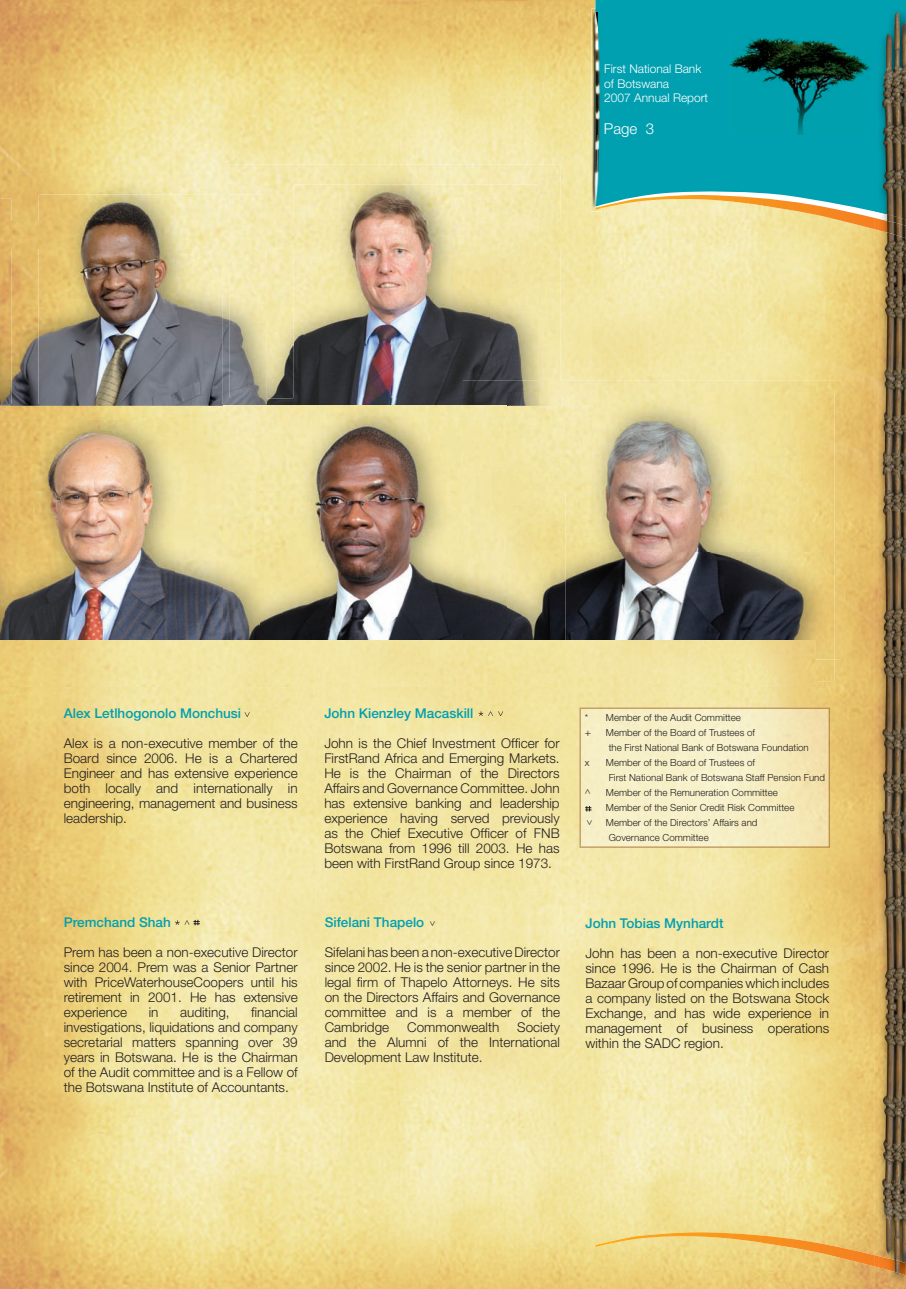
<style>
.page{position:relative;width:906px;height:1289px;background:#fff}
.page>*{position:absolute;margin:0;border:0;box-sizing:border-box;transform-origin:0 0}
.t1{font:300 15px "Helvetica Neue";color:#fff}
.t2{font:300 13.5px/15px "Helvetica Neue";color:#231f20;text-align:justify}
.t3{font:500 13.5px "Helvetica Neue";color:#00a0b0}
.t4{font:300 12px/14.4px "Helvetica Neue";color:#fff}
.t5{font:300 10.5px "Helvetica Neue";color:#231f20}
.t6{font:300 9.75px/15px "Helvetica Neue";color:#231f20}
</style>
<div class="page">
<img style="left:0;top:0;width:878px;height:1288px">
<img style="left:560px;top:220px;width:21px;height:28px">
<div style="left:595px;top:0;width:283px;height:187px;background:#00a0b0"></div>
<img style="left:729px;top:36px;width:142px;height:98px">
<img style="left:591px;top:9px;width:4px;height:202px">
<img style="left:595px;top:9px;width:7px;height:178px">
<img style="left:597px;top:13px;width:1px;height:121px">
<img style="left:579px;top:707px;width:251px;height:140px">
<svg style="left:585px;top:806px;width:6px;height:5px"></svg>
<svg style="left:244px;top:712px;width:6px;height:4px"></svg>
<svg style="left:478px;top:711px;width:25px;height:5px"></svg>
<svg style="left:175px;top:919px;width:25px;height:6px"></svg>
<img style="left:0;top:174px;width:229px;height:230px">
<img style="left:0;top:176px;width:38px;height:18px">
<img style="left:11px;top:220px;width:218px;height:28px">
<img style="left:0;top:199px;width:11px;height:205px">
<img style="left:229px;top:164px;width:331px;height:54px">
<img style="left:538px;top:218px;width:22px;height:180px">
<img style="left:229px;top:174px;width:65px;height:46px">
<svg style="left:222px;top:184px;width:7px;height:10px"></svg>
<img style="left:294px;top:184px;width:244px;height:214px">
<img style="left:267px;top:220px;width:27px;height:178px">
<img style="left:229px;top:194px;width:38px;height:212px">
<img style="left:11px;top:404px;width:211px;height:2px">
<svg style="left:0;top:404px;width:11px;height:2px"></svg>
<img style="left:0;top:406px;width:224px;height:15px">
<img style="left:0;top:408px;width:33px;height:13px">
<img style="left:0;top:491px;width:198px;height:149px">
<img style="left:0;top:421px;width:198px;height:70px">
<img style="left:0;top:428px;width:5px;height:63px">
<img style="left:816px;top:659px;width:18px;height:22px">
<img style="left:267px;top:398px;width:269px;height:8px">
<img style="left:224px;top:406px;width:284px;height:10px">
<svg style="left:222px;top:398px;width:7px;height:8px"></svg>
<svg style="left:267px;top:404px;width:14px;height:2px"></svg>
<img style="left:198px;top:416px;width:338px;height:224px">
<img style="left:224px;top:421px;width:35px;height:70px">
<img style="left:560px;top:380px;width:281px;height:46px">
<img style="left:834px;top:426px;width:7px;height:233px">
<img style="left:463px;top:380px;width:75px;height:18px">
<img style="left:560px;top:393px;width:274px;height:266px">
<img style="left:508px;top:393px;width:30px;height:5px">
<img style="left:508px;top:406px;width:83px;height:85px">
<img style="left:536px;top:398px;width:29px;height:242px">
<img style="left:0;top:640px;width:816px;height:46px">
<img style="left:875px;top:231px;width:3px;height:1055px">
<img style="left:875px;top:7px;width:3px;height:180px">
<svg style="left:595px;top:187px;width:283px;height:44px;background:#bbcca0"></svg>
<svg style="left:595px;top:1232px;width:283px;height:35px;background:#eec870"></svg>
<img style="left:878px;top:0;width:28px;height:1288px">
<img style="left:878px;top:212px;width:28px;height:7px">
<img style="left:878px;top:219px;width:28px;height:19px">
<img style="left:878px;top:1255px;width:28px;height:20px">
<p class="t4" style="left:604px;top:63px;width:105px">First National Bank of Botswana<br>2007 Annual Report</p>
<p class="t1" style="left:604px;top:123px;width:52px">Page 3</p>
<p class="t3" style="left:64px;top:708px;width:179px">Alex Letlhogonolo Monchusi</p>
<p class="t2" style="left:64px;top:737px;width:235px">Alex is a non-executive member of the Board since 2006. He is a Chartered Engineer and has extensive experience both locally and internationally in engineering, management and business leadership.</p>
<p class="t3" style="left:64px;top:917px;width:109px">Premchand Shah</p>
<p class="t2" style="left:64px;top:945px;width:235px">Prem has been a non-executive Director since 2004. Prem was a Senior Partner with PriceWaterhouseCoopers until his retirement in 2001. He has extensive experience</p>
<p class="t2" style="left:64px;top:1005px;width:235px;text-indent:187px">financial investigations, liquidations and company secretarial matters spanning over 39 years in Botswana. He is the Chairman of the Audit committee and is a Fellow of the Botswana Institute of Accountants.</p>
<p class="t2" style="left:149px;top:1005px;width:11px">in</p>
<p class="t2" style="left:180px;top:1005px;width:51px">auditing,</p>
<p class="t3" style="left:324px;top:708px;width:151px">John Kienzley Macaskill</p>
<p class="t2" style="left:324px;top:737px;width:237px">John is the Chief Investment Officer for FirstRand Africa and Emerging Markets.<br>He is the Chairman of the Directors Affairs and Governance Committee. John has extensive banking and leadership experience having served previously as the Chief Executive Officer of FNB Botswana from 1996 till 2003. He has been with FirstRand Group since 1973.</p>
<p class="t3" style="left:325px;top:917px;width:101px">Sifelani Thapelo</p>
<p class="t2" style="left:325px;top:945px;width:237px">Sifelani has been a non-executive Director since 2002. He is the senior partner in the legal firm of Thapelo Attorneys. He sits on the Directors Affairs and Governance committee and is a member of the Cambridge</p>
<p class="t6" style="left:435px;top:929px;width:7px;rotate:-180deg">^</p>
<p class="t2" style="left:325px;top:1020px;width:237px;text-indent:193px">Society and the Alumni of the International Development Law Institute.</p>
<p class="t2" style="left:407px;top:1020px;width:94px">Commonwealth</p>
<p class="t6" style="left:585px;top:710px;width:157px">* Member of the Audit Committee</p>
<p class="t5" style="left:585px;top:728px;width:8px">+</p>
<p class="t6" style="left:606px;top:725px;width:204px">Member of the Board of Trustees of<br>the First National Bank of Botswana Foundation</p>
<p class="t6" style="left:585px;top:755px;width:6px">x</p>
<p class="t6" style="left:606px;top:755px;width:221px">Member of the Board of Trustees of<br>First National Bank of Botswana Staff Pension Fund</p>
<p class="t6" style="left:585px;top:785px;width:7px">^</p>
<p class="t6" style="left:606px;top:785px;width:190px">Member of the Remuneration Committee Member of the Senior Credit Risk Committee Member of the Directors’ Affairs and Governance Committee</p>
<p class="t6" style="left:592px;top:828px;width:7px;rotate:-180deg">^</p>
<p class="t3" style="left:585px;top:918px;width:140px">John Tobias Mynhardt</p>
<p class="t2" style="left:585px;top:947px;width:245px">John has been a non-executive Director since 1996. He is the Chairman of Cash Bazaar Group of companies which includes a company listed on the Botswana Stock Exchange, and has wide experience in management of business operations within the SADC region.</p>
</div>
